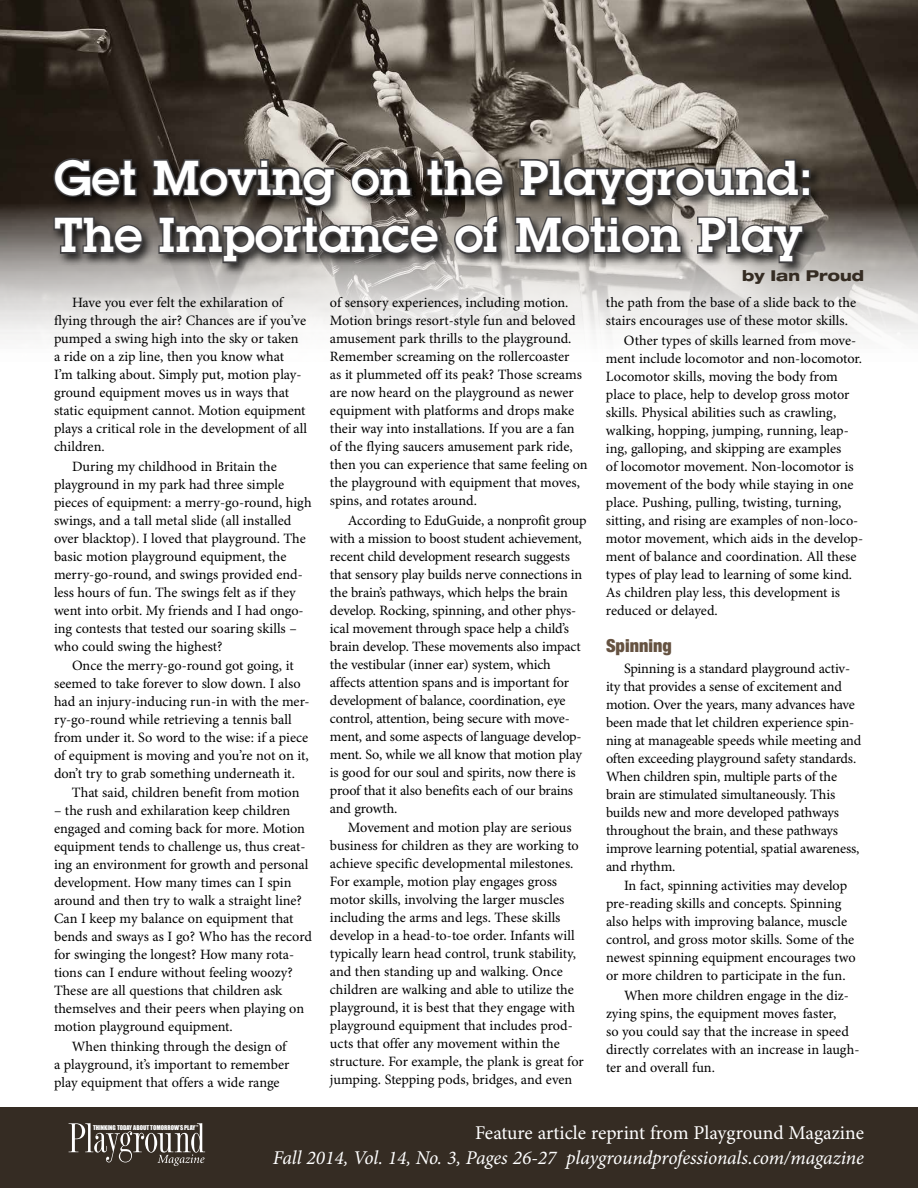
<style>
.page{position:relative;width:918px;height:1188px;background:#fff}
.page>*{position:absolute;margin:0;border:0;box-sizing:border-box;transform-origin:0 0}
.t1{font:600 48px/57.6px "Lubalin Graph";letter-spacing:.01em;color:#fff}
.t2{font:italic 19.5px "Minion Pro";letter-spacing:-.01em;color:#fff}
.t3{font:19.5px "Minion Pro";letter-spacing:-.005em;color:#fff}
.t4{font:900 condensed 18px "Helvetica Neue LT Std";color:#655241}
.t5{font:800 expanded 15px "Helvetica Neue LT Std";color:#352c23}
.t6{font:14.25px/18px "Minion Pro";letter-spacing:-.005em;color:#000}
.t7{font:6.15px "Impact";color:#fff}
</style>
<div class="page">
<div style="left:0;top:1107px;width:918px;height:81px;background:#352c23"></div>
<svg style="left:69px;top:1123px;width:136px;height:43px"></svg>
<img style="left:0;top:0;width:918px;height:340px">
<div style="left:51px;top:156px;width:772px;height:120px;background:#000;opacity:.75"></div>
<svg style="left:52px;top:157px;width:86px;height:41px;background:#2a2624"></svg>
<svg style="left:151px;top:153px;width:186px;height:55px;background:#46413e"></svg>
<svg style="left:349px;top:165px;width:64px;height:33px;background:#3f3c39"></svg>
<svg style="left:425px;top:157px;width:81px;height:41px;background:#4d4946"></svg>
<svg style="left:52px;top:215px;width:93px;height:41px;background:#4a4746"></svg>
<svg style="left:157px;top:215px;width:284px;height:50px;background:#5e5b59"></svg>
<svg style="left:453px;top:214px;width:47px;height:42px;background:#676461"></svg>
<svg style="left:513px;top:157px;width:299px;height:108px;background:#6a6663"></svg>
<h1 class="t1" style="left:54px;top:148px;width:761px">Get Moving on the Playground:<br>The Importance of Motion Play</h1>
<p class="t6" style="left:54px;top:294px;width:254px;text-indent:18px">Have you ever felt the exhilaration of flying through the air? Chances are if you’ve pumped a swing high into the sky or taken a ride on a zip line, then you know what<br>I’m talking about. Simply put, motion play&shy;ground equipment moves us in ways that static equipment cannot. Motion equipment plays a critical role in the development of all children.</p>
<p class="t6" style="left:54px;top:458px;width:259px;text-indent:18px">During my childhood in Britain the playground in my park had three simple pieces of equipment: a merry-go-round, high swings, and a tall metal slide (all installed over blacktop). I loved that playground. The basic motion playground equipment, the merry-go-round, and swings provided end&shy;less hours of fun. The swings felt as if they went into orbit. My friends and I had ongo&shy;ing contests that tested our soaring skills – who could swing the highest?</p>
<p class="t6" style="left:54px;top:657px;width:257px;text-indent:18px">Once the merry-go-round got going, it seemed to take forever to slow down. I also had an injury-inducing run-in with the mer&shy;ry-go-round while retrieving a tennis ball from under it. So word to the wise: if a piece of equipment is moving and you’re not on it, don’t try to grab something underneath it.</p>
<p class="t6" style="left:72px;top:784px;width:229px">That said, children benefit from motion</p>
<p class="t6" style="left:54px;top:802px;width:259px">– the rush and exhilaration keep children engaged and coming back for more. Motion equipment tends to challenge us, thus creat&shy;ing an environment for growth and personal development. How many times can I spin around and then try to walk a straight line?<br>Can I keep my balance on equipment that bends and sways as I go? Who has the record for swinging the longest? How many rota&shy;tions can I endure without feeling woozy?<br>These are all questions that children ask themselves and their peers when playing on motion playground equipment.</p>
<p class="t6" style="left:54px;top:1038px;width:237px;text-indent:18px">When thinking through the design of a playground, it’s important to remember play equipment that offers a wide range</p>
<p class="t6" style="left:330px;top:294px;width:259px">of sensory experiences, including motion.<br>Motion brings resort-style fun and beloved amusement park thrills to the playground.<br>Remember screaming on the rollercoaster<br>as it plummeted off its peak? Those screams are now heard on the playground as newer equipment with platforms and drops make their way into installations. If you are a fan of the flying saucers amusement park ride, then you can experience that same feeling on the playground with equipment that moves, spins, and rotates around.</p>
<p class="t6" style="left:330px;top:512px;width:258px;text-indent:18px">According to EduGuide, a nonprofit group with a mission to boost student achievement, recent child development research suggests that sensory play builds nerve connections in the brain’s pathways, which helps the brain develop. Rocking, spinning, and other phys&shy;ical movement through space help a child’s brain develop. These movements also impact the vestibular (inner ear) system, which affects attention spans and is important for development of balance, coordination, eye control, attention, being secure with move&shy;ment, and some aspects of language develop&shy;ment. So, while we all know that motion play is good for our soul and spirits, now there is proof that it also benefits each of our brains and growth.</p>
<p class="t6" style="left:330px;top:819px;width:255px;text-indent:18px">Movement and motion play are serious business for children as they are working to achieve specific developmental milestones.<br>For example, motion play engages gross motor skills, involving the larger muscles including the arms and legs. These skills develop in a head-to-toe order. Infants will typically learn head control, trunk stability, and then standing up and walking. Once children are walking and able to utilize the playground, it is best that they engage with playground equipment that includes prod&shy;ucts that offer any movement within the structure. For example, the plank is great for jumping. Stepping pods, bridges, and even</p>
<p class="t5" style="left:742px;top:266px;width:123px">by Ian Proud</p>
<p class="t6" style="left:606px;top:294px;width:252px">the path from the base of a slide back to the stairs encourages use of these motor skills.</p>
<p class="t6" style="left:606px;top:332px;width:259px;text-indent:18px">Other types of skills learned from move&shy;ment include locomotor and non-locomotor.<br>Locomotor skills, moving the body from place to place, help to develop gross motor skills. Physical abilities such as crawling, walking, hopping, jumping, running, leap&shy;ing, galloping, and skipping are examples<br>of locomotor movement. Non-locomotor is movement of the body while staying in one place. Pushing, pulling, twisting, turning, sitting, and rising are examples of non-loco&shy;motor movement, which aids in the develop&shy;ment of balance and coordination. All these types of play lead to learning of some kind.<br>As children play less, this development is reduced or delayed.</p>
<p class="t4" style="left:606px;top:635px;width:67px">Spinning</p>
<p class="t6" style="left:606px;top:660px;width:257px;text-indent:18px">Spinning is a standard playground activ&shy;ity that provides a sense of excitement and motion. Over the years, many advances have been made that let children experience spin&shy;ning at manageable speeds while meeting and often exceeding playground safety standards.<br>When children spin, multiple parts of the brain are stimulated simultaneously. This builds new and more developed pathways throughout the brain, and these pathways improve learning potential, spatial awareness, and rhythm.</p>
<p class="t6" style="left:606px;top:877px;width:251px;text-indent:18px">In fact, spinning activities may develop pre-reading skills and concepts. Spinning also helps with improving balance, muscle control, and gross motor skills. Some of the newest spinning equipment encourages two or more children to participate in the fun.</p>
<p class="t6" style="left:606px;top:987px;width:255px;text-indent:18px">When more children engage in the diz&shy;zying spins, the equipment moves faster,<br>so you could say that the increase in speed directly correlates with an increase in laugh&shy;ter and overall fun.</p>
<p class="t7" style="left:93px;top:1123px;width:107px">THINKING TODAY ABOUT TOMORROW’S PLAY<sup>™</sup></p>
<h2 class="t3" style="left:475px;top:1121px;width:391px">Feature article reprint from Playground Magazine</h2>
<h2 class="t2" style="left:273px;top:1144px;width:593px">Fall 2014, Vol. 14, No. 3, Pages 26-27 playgroundprofessionals.com/magazine</h2>
</div>
